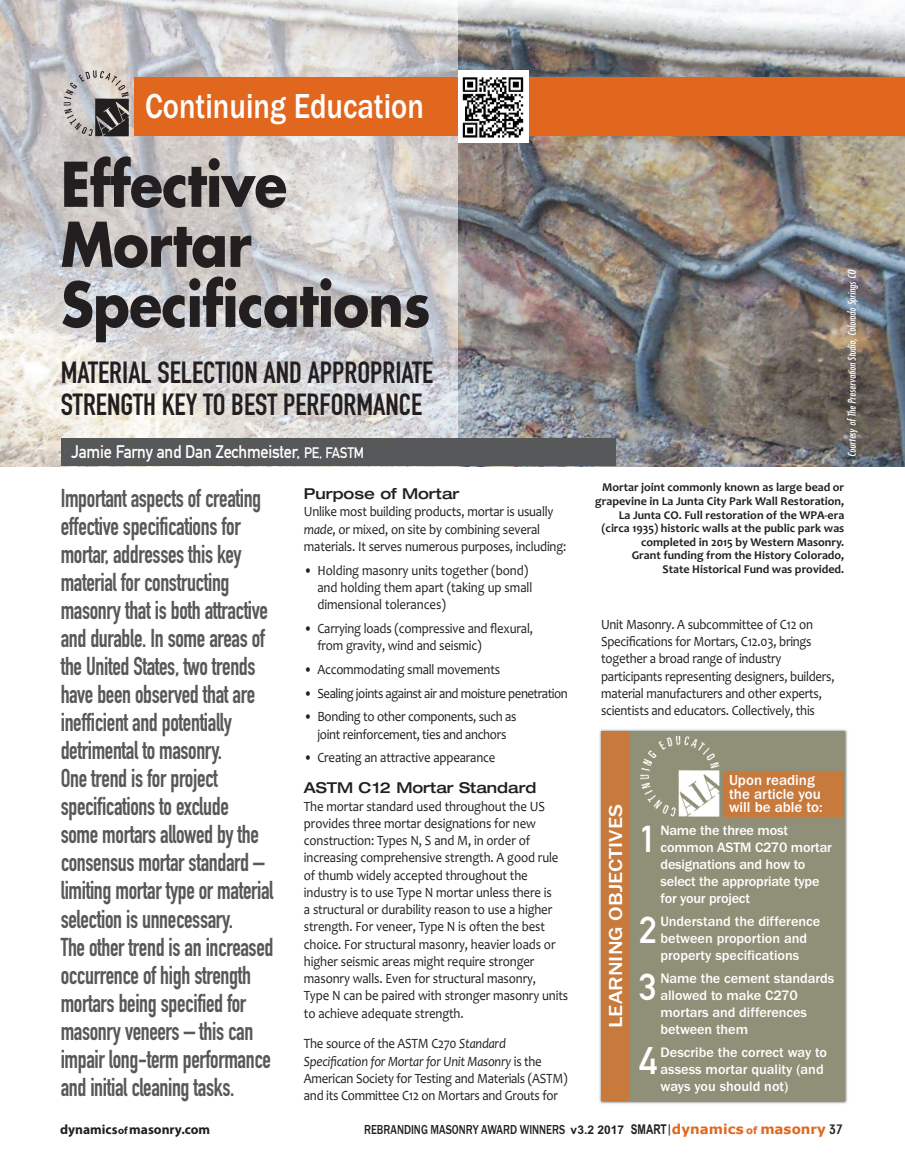
<style>
.page{position:relative;width:905px;height:1175px;background:#fff}
.page>*{position:absolute;margin:0;border:0;box-sizing:border-box;transform-origin:0 0}
.t1{font:700 60px/60px "Futura";letter-spacing:-.015em;color:#231f20;scale:.9 1}
.t2{font:700 37.8px "DIN Alternate";color:#fff}
.t3{font:700 36.9px "DIN Alternate";color:#fff}
.t4{font:500 36px "Franklin Gothic";color:#fff;scale:.85 1}
.t5{font:700 30.15px/31.8px "DIN Condensed";color:#231f20}
.t6{font:25.5px/28px "DIN Engschrift";letter-spacing:-.015em;color:#57585a;scale:.9 1}
.t7{font:500 19.5px "Franklin Gothic";color:#fff;scale:1.16 1}
.t8{font:700 18px "DIN Alternate";letter-spacing:-.015em;color:#fff;scale:.9 1}
.t9{font:500 15px/13.5px "Franklin Gothic";color:#fff}
.t10{font:500 expanded 15px "Helvetica Neue LT Std";color:#231f20}
.t11{font:14.25px/17.2px "Candara";letter-spacing:-.015em;color:#231f20;scale:.9 1}
.t12{font:500 14.25px/17px "Franklin Gothic";letter-spacing:-.005em;color:#fff}
.t13{font:14.25px "Candara";letter-spacing:-.035em;color:#231f20;scale:.9 1}
.t14{font:500 13.5px "Franklin Gothic";color:#231f20;scale:.8 1}
.t15{font:700 13.5px "Myriad Pro";color:#231f20}
.t16{font:700 12px/13.5px "Candara";color:#231f20;text-align:right}
.t17{font:italic condensed 10.5px "Futura";color:#fff}
.s1{font-size:15px}
.s2{font-style:italic}
.s3{font-size:10.5px}
.s4{font-family:"Arial";font-weight:700;font-size:12px}
.s5{font-family:"Arial";font-weight:700}
.s6{font-family:"Arial";font-weight:700;font-style:italic;font-size:12px}
.s7{font-family:"Verdana";font-weight:700;color:#e1671e}
.s8{font-family:"Verdana";font-weight:700;font-size:10.2px;color:#e1671e}
.s9{font-family:"DIN Neuzeit Grotesk";font-weight:700;font-stretch:condensed}
</style>
<div class="page">
<img style="left:0;top:0;width:458px;height:466px">
<img style="left:458px;top:0;width:446px;height:466px">
<img style="left:61px;top:64px;width:72px;height:75px">
<img style="left:599px;top:729px;width:249px;height:375px">
<div style="left:601px;top:731px;width:243px;height:370px;background:#908f77"></div>
<div style="left:669px;top:771px;width:175px;height:45px;background:#c8793c"></div>
<div style="left:601px;top:731px;width:28px;height:369px;background:#c8793c"></div>
<img style="left:640px;top:735px;width:82px;height:82px">
<div style="left:61px;top:438px;width:554px;height:28px;background:#57585a"></div>
<div style="left:134px;top:77px;width:770px;height:59px;background:#e1671e"></div>
<img style="left:458px;top:71px;width:71px;height:71px">
<h3 class="t4" style="left:145px;top:85px;width:329px">Continuing Education</h3>
<h1 class="t1" style="left:61px;top:160px;width:412px">Effective<br>Mortar<br>Specifications</h1>
<h3 class="t5" style="left:61px;top:356px;width:374px">MATERIAL SELECTION AND APPROPRIATE<br>STRENGTH KEY TO BEST PERFORMANCE</h3>
<p class="t8" style="left:71px;top:441px;width:327px">Jamie Farny and Dan Zechmeister, <span class="s1">PE, FASTM</span></p>
<p class="t6" style="left:61px;top:486px;width:238px">Important aspects of creating effective specifications for mortar, addresses this key material for constructing masonry that is both attractive and durable. In some areas of the United States, two trends have been observed that are inefficient and potentially detrimental to masonry.<br>One trend is for project specifications to exclude<br>some mortars allowed by the consensus mortar standard – limiting mortar type or material selection is unnecessary.<br>The other trend is an increased occurrence of high strength mortars being specified for masonry veneers – this can impair long-term performance and initial cleaning tasks.</p>
<p class="t10" style="left:304px;top:488px;width:157px">Purpose of Mortar</p>
<p class="t11" style="left:304px;top:503px;width:293px">Unlike most building products, mortar is usually <span class="s2">made</span>, or mixed, on site by combining several materials. It serves numerous purposes, including:</p>
<p class="t11" style="left:317px;top:561px;width:240px;text-indent:-13px">• Holding masonry units together (bond) and holding them apart (taking up small dimensional tolerances)</p>
<p class="t11" style="left:317px;top:619px;width:241px;text-indent:-14px">• Carrying loads (compressive and flexural, from gravity, wind and seismic)</p>
<p class="t11" style="left:304px;top:660px;width:219px">• Accommodating small movements</p>
<p class="t13" style="left:304px;top:684px;width:295px">• Sealing joints against air and moisture penetration</p>
<p class="t11" style="left:304px;top:708px;width:238px;text-align:center">• Bonding to other components, such as joint reinforcement, ties and anchors</p>
<p class="t11" style="left:304px;top:749px;width:214px">• Creating an attractive appearance</p>
<p class="t10" style="left:304px;top:782px;width:234px">ASTM C12 Mortar Standard</p>
<p class="t11" style="left:304px;top:797px;width:295px">The mortar standard used throughout the US provides three mortar designations for new construction: Types N, S and M, in order of increasing comprehensive strength. A good rule of thumb widely accepted throughout the industry is to use Type N mortar unless there is<br>a structural or durability reason to use a higher strength. For veneer, Type N is often the best choice. For structural masonry, heavier loads or higher seismic areas might require stronger masonry walls. Even for structural masonry,<br>Type N can be paired with stronger masonry units to achieve adequate strength.</p>
<p class="t11" style="left:304px;top:1034px;width:294px">The source of the ASTM C270 <span class="s2">Standard Specification for Mortar for Unit Masonry</span> is the American Society for Testing and Materials (ASTM) and its Committee C12 on Mortars and Grouts for</p>
<p class="t17" style="left:847px;top:456px;width:188px;rotate:-90deg">Courtesy of The Preservation Studio, Colorado Springs CO</p>
<p class="t16" style="left:595px;top:480px;width:250px">Mortar joint commonly known as large bead or grapevine in La Junta City Park Wall Restoration, La Junta CO. Full restoration of the WPA-era (circa 1935) historic walls at the public park was completed in 2015 by Western Masonry.<br>Grant funding from the History Colorado,<br>State Historical Fund was provided.</p>
<p class="t11" style="left:601px;top:615px;width:261px">Unit Masonry. A subcommittee of C12 on Specifications for Mortars, C12.03, brings together a broad range of industry participants representing designers, builders, material manufacturers and other experts, scientists and educators. Collectively, this</p>
<h3 class="t7" style="left:604px;top:1027px;width:194px;rotate:-90deg">LEARNING OBJECTIVES</h3>
<p class="t9" style="left:729px;top:773px;width:95px">Upon reading the article you will be able to:</p>
<h3 class="t3" style="left:639px;top:818px;width:19px">1</h3>
<p class="t12" style="left:660px;top:822px;width:173px">Name the three most common ASTM C270 mortar designations and how to select the appropriate type for your project</p>
<h3 class="t3" style="left:639px;top:908px;width:19px">2</h3>
<p class="t12" style="left:660px;top:912px;width:161px">Understand the difference between proportion and property specifications</p>
<h3 class="t3" style="left:639px;top:965px;width:19px">3</h3>
<p class="t12" style="left:660px;top:969px;width:175px">Name the cement standards allowed to make C270 mortars and differences between them</p>
<h2 class="t2" style="left:639px;top:1038px;width:20px">4</h2>
<p class="t12" style="left:660px;top:1043px;width:168px">Describe the correct way to assess mortar quality (and ways you should not)</p>
<p class="t15" style="left:60px;top:1124px;width:152px">dynamics<span class="s3">of</span>masonry.com</p>
<p class="t14" style="left:364px;top:1121px;width:599px">REBRANDING MASONRY AWARD WINNERS <span class="s4">v3.2 2017</span> <span class="s5">SMART</span><span class="s6">|</span><span class="s7">dynamics</span> <span class="s8">of</span> <span class="s7">masonry</span> <span class="s9">37</span></p>
</div>
